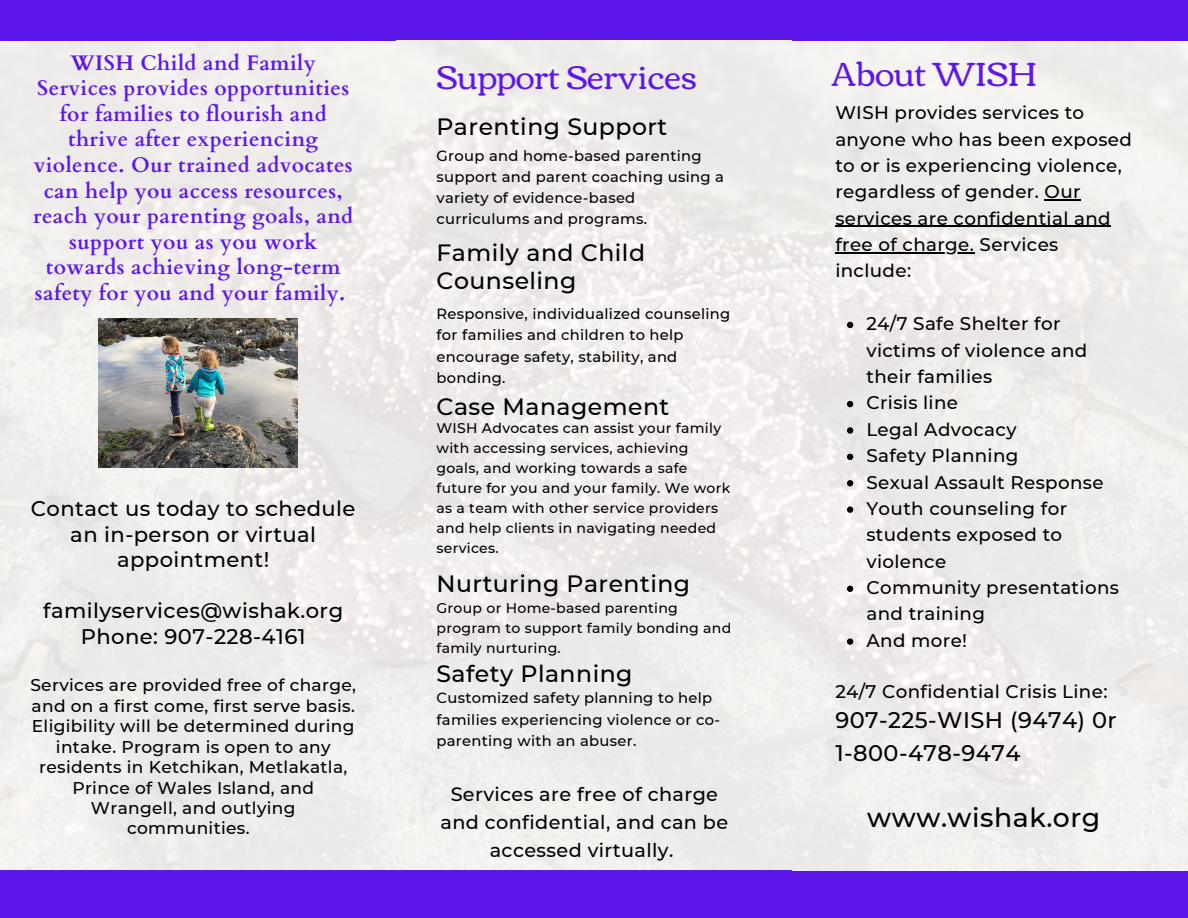
<style>
.page{position:relative;width:1188px;height:918px;background:#fff}
.page>*{position:absolute;margin:0;border:0;box-sizing:border-box;transform-origin:0 0}
.t1{font:33.75px "Corben";color:#5e17eb}
.t2{font:33.15px "Corben";color:#5e17eb}
.t3{font:500 26.7px "Montserrat";letter-spacing:.02em;color:#000}
.t4{font:500 23.55px/28.8px "Montserrat";letter-spacing:.02em;color:#000}
.t5{font:500 22.5px/32.7px "Montserrat";letter-spacing:.02em;color:#000}
.t6{font:700 21.15px/25.7px "Cardo";letter-spacing:.02em;color:#5e17eb;text-align:center}
.t7{font:500 21.15px/25.7px "Montserrat";letter-spacing:.02em;color:#000;text-align:center}
.t8{font:500 19.2px/28.2px "Montserrat";letter-spacing:.02em;color:#000;text-align:center}
.t9{font:500 18.3px/26.4px "Montserrat";letter-spacing:.02em;color:#000}
.t10{font:500 16.95px/20.5px "Montserrat";letter-spacing:.02em;color:#000;text-align:center}
.t11{font:500 14.7px/21.3px "Montserrat";letter-spacing:.02em;color:#000}
.t12{font:500 14.1px/20px "Montserrat";letter-spacing:.02em;color:#000}
</style>
<div class="page">
<img style="left:0;top:40px;width:1188px;height:831px">
<div style="left:396px;top:871px;width:396px;height:47px;background:#5e17eb"></div>
<svg style="left:847px;top:322px;width:6px;height:6px"></svg>
<svg style="left:847px;top:401px;width:6px;height:6px"></svg>
<svg style="left:847px;top:427px;width:6px;height:7px"></svg>
<svg style="left:847px;top:454px;width:6px;height:6px"></svg>
<svg style="left:847px;top:480px;width:6px;height:6px"></svg>
<svg style="left:847px;top:506px;width:6px;height:7px"></svg>
<svg style="left:847px;top:586px;width:6px;height:6px"></svg>
<svg style="left:847px;top:638px;width:6px;height:7px"></svg>
<hr style="left:1045px;top:199px;width:36px;height:1px;background:#000">
<hr style="left:835px;top:226px;width:276px;height:1px;background:#000">
<hr style="left:835px;top:252px;width:139px;height:1px;background:#000">
<img style="left:99px;top:318px;width:199px;height:150px">
<div style="left:396px;top:0;width:396px;height:40px;background:#5e17eb"></div>
<div style="left:792px;top:871px;width:396px;height:47px;background:#5e17eb"></div>
<div style="left:0;top:871px;width:418px;height:47px;background:#5e17eb"></div>
<div style="left:0;top:0;width:396px;height:41px;background:#5e17eb"></div>
<div style="left:792px;top:0;width:396px;height:40px;background:#5e17eb"></div>
<p class="t6" style="left:33px;top:50px;width:322px">WISH Child and Family<br>Services provides opportunities for families to flourish and thrive after experiencing violence. Our trained advocates can help you access resources, reach your parenting goals, and support you as you work towards achieving long-term safety for you and your family.</p>
<p class="t7" style="left:31px;top:496px;width:326px">Contact us today to schedule an in-person or virtual appointment!</p>
<p class="t7" style="left:43px;top:598px;width:302px">familyservices@wishak.org</p>
<p class="t7" style="left:81px;top:624px;width:226px">Phone: 907-228-4161</p>
<p class="t10" style="left:30px;top:675px;width:327px">Services are provided free of charge, and on a first come, first serve basis.<br>Eligibility will be determined during intake. Program is open to any residents in Ketchikan, Metlakatla,<br>Prince of Wales Island, and<br>Wrangell, and outlying communities.</p>
<p class="t2" style="left:436px;top:58px;width:263px">Support Services</p>
<p class="t1" style="left:831px;top:55px;width:207px">About WISH</p>
<p class="t4" style="left:436px;top:112px;width:232px">Parenting Support</p>
<p class="t11" style="left:436px;top:145px;width:289px">Group and home-based parenting support and parent coaching using a variety of evidence-based curriculums and programs.</p>
<p class="t4" style="left:436px;top:238px;width:210px">Family and Child<br>Counseling</p>
<p class="t11" style="left:436px;top:303px;width:295px">Responsive, individualized counseling for families and children to help encourage safety, stability, and bonding.</p>
<p class="t4" style="left:436px;top:392px;width:234px">Case Management</p>
<p class="t12" style="left:436px;top:418px;width:295px">WISH Advocates can assist your family with accessing services, achieving goals, and working towards a safe future for you and your family. We work as a team with other service providers and help clients in navigating needed services.</p>
<p class="t9" style="left:835px;top:99px;width:298px">WISH provides services to anyone who has been exposed to or is experiencing violence, regardless of gender. Our services are confidential and free of charge. Services include:</p>
<p class="t9" style="left:866px;top:310px;width:223px">24/7 Safe Shelter for victims of violence and their families</p>
<p class="t9" style="left:866px;top:390px;width:93px">Crisis line</p>
<p class="t9" style="left:866px;top:416px;width:152px">Legal Advocacy</p>
<p class="t9" style="left:866px;top:442px;width:154px">Safety Planning</p>
<p class="t9" style="left:866px;top:469px;width:239px">Sexual Assault Response</p>
<p class="t9" style="left:866px;top:495px;width:202px">Youth counseling for students exposed to violence</p>
<p class="t9" style="left:866px;top:574px;width:254px">Community presentations and training</p>
<p class="t9" style="left:866px;top:627px;width:102px">And more!</p>
<p class="t4" style="left:436px;top:569px;width:255px">Nurturing Parenting</p>
<p class="t12" style="left:436px;top:598px;width:296px">Group or Home-based parenting program to support family bonding and family nurturing.</p>
<p class="t4" style="left:436px;top:659px;width:198px">Safety Planning</p>
<p class="t11" style="left:436px;top:687px;width:285px">Customized safety planning to help families experiencing violence or co&shy;parenting with an abuser.</p>
<p class="t8" style="left:441px;top:780px;width:289px">Services are free of charge and confidential, and can be accessed virtually.</p>
<p class="t9" style="left:835px;top:678px;width:274px">24/7 Confidential Crisis Line:</p>
<p class="t5" style="left:835px;top:704px;width:283px">907-225-WISH (9474) 0r<br>1-800-478-9474</p>
<p class="t3" style="left:867px;top:802px;width:235px">www.wishak.org</p>
</div>
